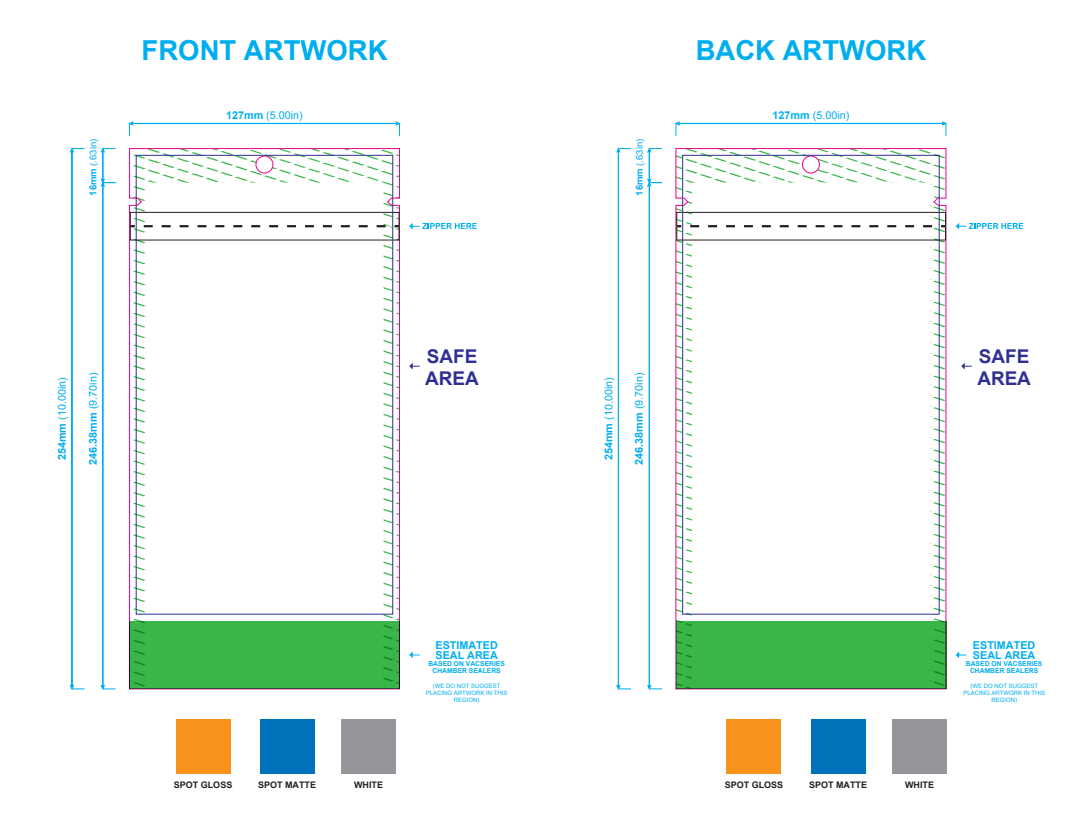
<style>
.page{position:relative;width:1086px;height:825px;background:#fff}
.page>*{position:absolute;margin:0;border:0;box-sizing:border-box;transform-origin:0 0}
.t1{font:700 27.53px "Arial";color:#00aeef}
.t2{font:700 18.9px/22.7px "Arial";color:#2e3092}
.t3{font:700 10.8px/10px "Arial";color:#00aeef}
.t4{font:10.8px "Arial";color:#00aeef}
.t5{font:9.45px "Arial";color:#00aeef}
.t6{font:700 9px "Arial";color:#231f20}
.t7{font:700 6.75px/7px "Arial";color:#00aeef;text-align:center}
.t8{font:6px/7.2px "Arial";color:#00aeef;text-align:center}
.s1{font-weight:700}
.s2{font-weight:400}
</style>
<div class="page">
<svg style="left:129px;top:148px;width:271px;height:541px"></svg>
<div style="left:256px;top:156px;width:17px;height:17px;background:#fff;border-radius:50%"></div>
<div style="left:256px;top:156px;width:17px;height:17px;border:1px solid #ed028c;border-radius:50%"></div>
<svg style="left:675px;top:148px;width:272px;height:541px"></svg>
<div style="left:802px;top:156px;width:17px;height:17px;background:#fff;border-radius:50%"></div>
<div style="left:802px;top:156px;width:18px;height:17px;border:1px solid #ed028c;border-radius:50%"></div>
<svg style="left:409px;top:223px;width:68px;height:6px"></svg>
<div style="left:130px;top:212px;width:269px;height:28px;border:1px solid #231f20"></div>
<svg style="left:144px;top:225px;width:255px;height:2px"></svg>
<svg style="left:956px;top:223px;width:67px;height:6px"></svg>
<div style="left:676px;top:212px;width:270px;height:28px;border:1px solid #231f20"></div>
<svg style="left:690px;top:225px;width:255px;height:2px"></svg>
<div style="left:129px;top:621px;width:271px;height:67px;background:#3ab54a"></div>
<svg style="left:409px;top:651px;width:11px;height:7px"></svg>
<div style="left:676px;top:621px;width:270px;height:67px;background:#3ab54a"></div>
<svg style="left:956px;top:651px;width:10px;height:7px"></svg>
<svg style="left:409px;top:362px;width:11px;height:7px"></svg>
<svg style="left:961px;top:362px;width:11px;height:7px"></svg>
<div style="left:136px;top:155px;width:257px;height:459px;border:1px solid #2e3092"></div>
<div style="left:682px;top:155px;width:258px;height:459px;border:1px solid #2e3092"></div>
<svg style="left:128px;top:121px;width:273px;height:15px"></svg>
<svg style="left:69px;top:147px;width:16px;height:543px"></svg>
<svg style="left:100px;top:147px;width:16px;height:543px"></svg>
<svg style="left:674px;top:121px;width:273px;height:15px"></svg>
<svg style="left:616px;top:147px;width:15px;height:543px"></svg>
<svg style="left:647px;top:147px;width:15px;height:543px"></svg>
<div style="left:341px;top:719px;width:55px;height:54px;background:#939598"></div>
<div style="left:892px;top:719px;width:55px;height:54px;background:#939598"></div>
<div style="left:176px;top:719px;width:54px;height:54px;background:#f7931d"></div>
<div style="left:260px;top:719px;width:54px;height:54px;background:#0072bc"></div>
<div style="left:727px;top:719px;width:54px;height:54px;background:#f7931d"></div>
<div style="left:811px;top:719px;width:54px;height:54px;background:#0072bc"></div>
<h1 class="t1" style="left:142px;top:32px;width:247px">FRONT ARTWORK</h1>
<h1 class="t1" style="left:696px;top:32px;width:232px">BACK ARTWORK</h1>
<h3 class="t4" style="left:226px;top:108px;width:78px"><span class="s1">127mm</span> (5.00in)</h3>
<h3 class="t4" style="left:772px;top:108px;width:78px"><span class="s1">127mm</span> (5.00in)</h3>
<h3 class="t5" style="left:87px;top:195px;width:58px;rotate:-90deg"><span class="s1">16mm</span> (.63in)</h3>
<h3 class="t5" style="left:633px;top:195px;width:58px;rotate:-90deg"><span class="s1">16mm</span> (.63in)</h3>
<h2 class="t2" style="left:425px;top:345px;width:55px">SAFE<br>AREA</h2>
<h2 class="t2" style="left:977px;top:345px;width:55px">SAFE<br>AREA</h2>
<h3 class="t4" style="left:55px;top:460px;width:84px;rotate:-90deg"><span class="s1">254mm</span> (10.00in)</h3>
<h3 class="t3" style="left:88px;top:464px;width:93px;rotate:-90deg">246.38mm <span class="s2">(9.70in)</span></h3>
<h3 class="t3" style="left:634px;top:464px;width:93px;rotate:-90deg">246.38mm <span class="s2">(9.70in)</span></h3>
<h3 class="t4" style="left:601px;top:460px;width:84px;rotate:-90deg"><span class="s1">254mm</span> (10.00in)</h3>
<h3 class="t3" style="left:435px;top:640px;width:64px">ESTIMATED<br>SEAL AREA</h3>
<p class="t7" style="left:428px;top:660px;width:78px">BASED ON VACSERIES<br>CHAMBER SEALERS</p>
<p class="t8" style="left:426px;top:682px;width:83px">(WE DO NOT SUGGEST<br>PLACING ARTWORK IN THIS<br>REGION)</p>
<h3 class="t3" style="left:973px;top:640px;width:64px">ESTIMATED<br>SEAL AREA</h3>
<p class="t7" style="left:966px;top:660px;width:78px">BASED ON VACSERIES<br>CHAMBER SEALERS</p>
<p class="t8" style="left:963px;top:682px;width:83px">(WE DO NOT SUGGEST<br>PLACING ARTWORK IN THIS<br>REGION)</p>
<h3 class="t6" style="left:174px;top:778px;width:60px">SPOT GLOSS</h3>
<h3 class="t6" style="left:258px;top:778px;width:60px">SPOT MATTE</h3>
<h3 class="t6" style="left:354px;top:778px;width:30px">WHITE</h3>
<h3 class="t6" style="left:725px;top:778px;width:60px">SPOT GLOSS</h3>
<h3 class="t6" style="left:809px;top:778px;width:60px">SPOT MATTE</h3>
<h3 class="t6" style="left:905px;top:778px;width:30px">WHITE</h3>
</div>
